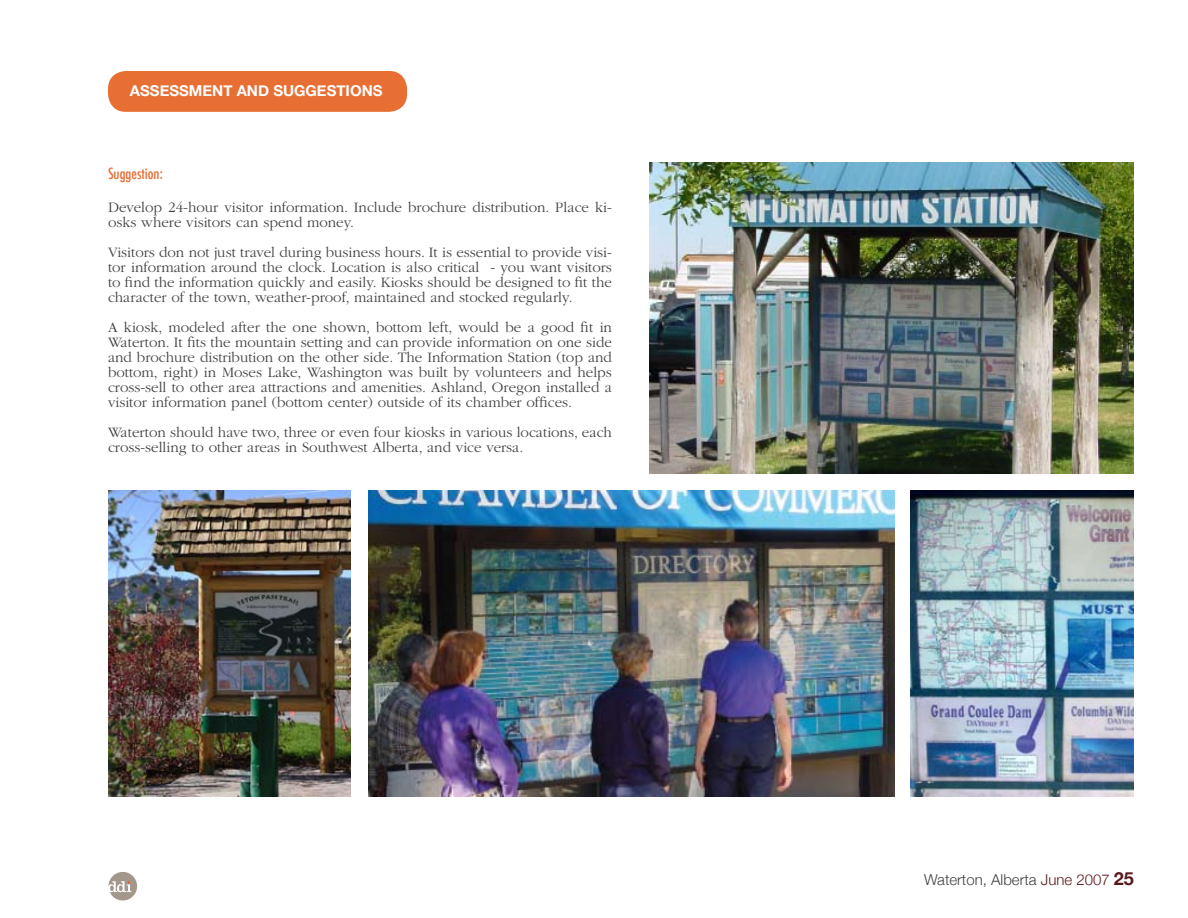
<style>
.page{position:relative;width:1188px;height:918px;background:#fff}
.page>*{position:absolute;margin:0;border:0;box-sizing:border-box;transform-origin:0 0}
.t1{font:300 15px/15px "ITC Garamond Std";color:#414142}
.t2{font:300 15px "Helvetica Neue";color:#414142}
.t3{font:700 15px "Helvetica Neue";color:#fff}
.t4{font:500 condensed 15px "Futura";color:#e76f34}
.s1{color:#57181b}
.s2{font-weight:700;font-size:18px;color:#57181b}
</style>
<div class="page">
<div style="left:109px;top:872px;width:28px;height:29px;background:#a2978a;border-radius:50%"></div>
<svg style="left:108px;top:881px;width:23px;height:11px"></svg>
<div style="left:108px;top:71px;width:299px;height:41px;background:#e76f34;border-radius:18px"></div>
<img style="left:108px;top:490px;width:243px;height:306px">
<img style="left:369px;top:490px;width:526px;height:306px">
<img style="left:650px;top:162px;width:484px;height:312px">
<img style="left:910px;top:490px;width:224px;height:306px">
<p class="t3" style="left:130px;top:81px;width:254px">ASSESSMENT AND SUGGESTIONS</p>
<p class="t4" style="left:108px;top:164px;width:56px">Suggestion:</p>
<p class="t1" style="left:108px;top:200px;width:506px">Develop 24-hour visitor information. Include brochure distribution. Place ki&shy;osks where visitors can spend money.</p>
<p class="t1" style="left:108px;top:245px;width:505px;text-align:justify">Visitors don not just travel during business hours. It is essential to provide visi&shy;tor information around the clock. Location is also critical - you want visitors to find the information quickly and easily. Kiosks should be designed to fit the character of the town, weather-proof, maintained and stocked regularly.</p>
<p class="t1" style="left:108px;top:320px;width:506px;text-align:justify">A kiosk, modeled after the one shown, bottom left, would be a good fit in Waterton. It fits the mountain setting and can provide information on one side and brochure distribution on the other side. The Information Station (top and bottom, right) in Moses Lake, Washington was built by volunteers and helps cross-sell to other area attractions and amenities. Ashland, Oregon installed a visitor information panel (bottom center) outside of its chamber offices.</p>
<p class="t1" style="left:108px;top:425px;width:505px">Waterton should have two, three or even four kiosks in various locations, each cross-selling to other areas in Southwest Alberta, and vice versa.</p>
<p class="t2" style="left:924px;top:870px;width:211px">Waterton, Alberta <span class="s1">June 2007</span> <span class="s2">25</span></p>
</div>
